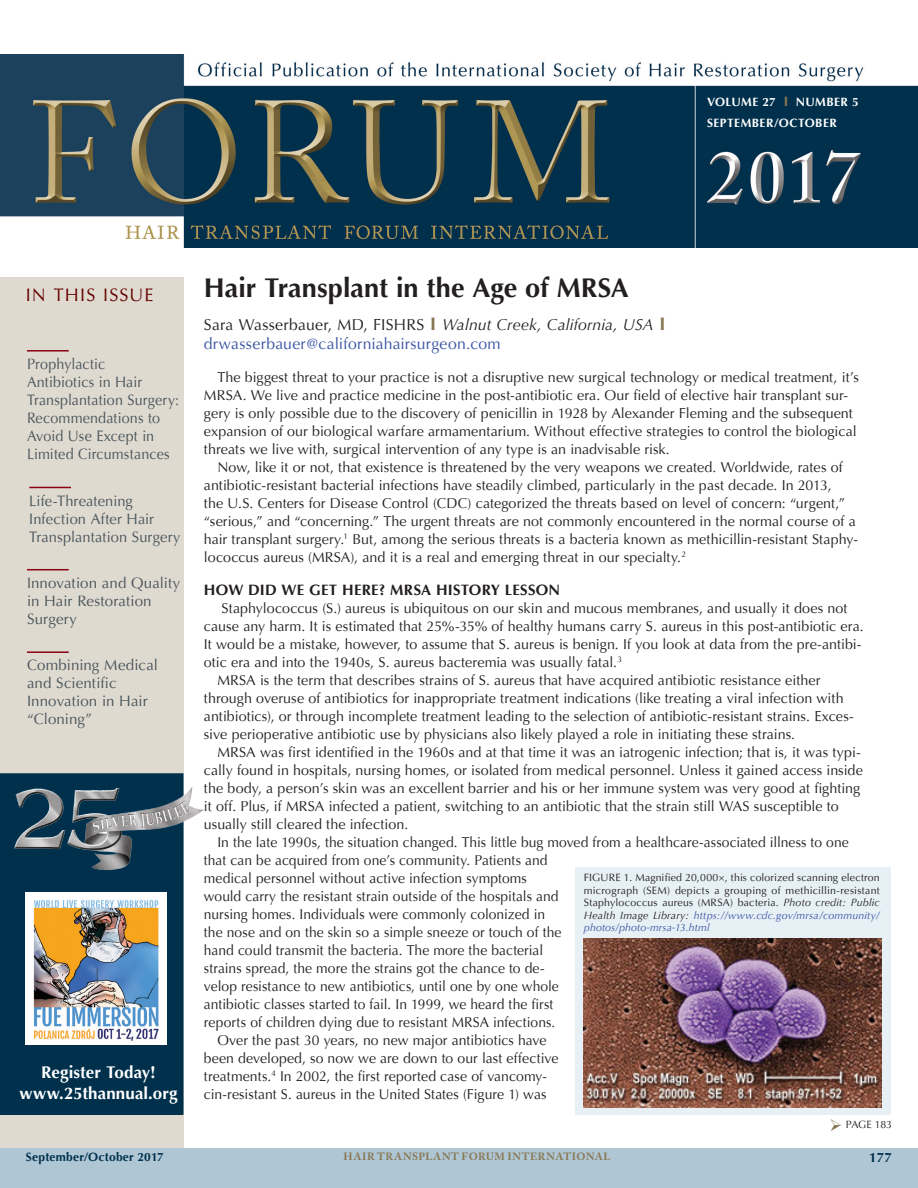
<style>
.page{position:relative;width:918px;height:1188px;background:#fff}
.page>*{position:absolute;margin:0;border:0;box-sizing:border-box;transform-origin:0 0}
.article_headline{font:700 27px "Optima";color:#231f20}
.t1{font:18px "Optima";letter-spacing:.065em;color:#600}
.article_body_text_no{font:700 16.8px "Optima";letter-spacing:.01em;color:#fff}
.article_byline{font:italic 15.75px "Optima";letter-spacing:.01em;color:#231f20}
.article_byline-2{font:15.75px "Optima";letter-spacing:.015em;color:#3853a3}
.IN_THIS_ISSUE_W_RED{font:15px/18px "Optima";letter-spacing:.01em;color:#475359}
.IN_THIS_ISSUE_W_RED-2{font:15px/18px "Optima";letter-spacing:.01em;color:#475359;scale:.95 1}
.IN_THIS_ISSUE_W_RED-3{font:15px/18px "Optima";letter-spacing:.01em;color:#475359;scale:.96 1}
.article_subhead_1{font:700 15px "Optima";letter-spacing:.02em;color:#231f20}
.Body_text_indent{font:14.25px/18px "Optima";letter-spacing:.005em;color:#231f20}
.Small_Disclaimer{font:700 13.5px "Optima";color:#00304c}
.Body_text_indent-2{font:700 12px "Optima";letter-spacing:.02em;color:#00304c}
.t2{font:700 12px "Optima";letter-spacing:.035em;color:#fff}
.article_figure_capti{font:10.5px/12.6px "Optima";letter-spacing:.02em;color:#231f20;text-align:justify}
.Body_text_indent-3{font:700 10.5px "Adobe Caslon Pro";letter-spacing:.06em;color:#887752}
.s1{font-size:13.5px;color:#887752}
.s2{font-style:normal}
.s3{font-weight:700;font-style:normal;font-size:18px;color:#887752}
.s4{font-style:italic}
.s5{font-style:italic;color:#3853a3}
.s6{color:#887752}
</style>
<div class="page">
<img style="left:0;top:54px;width:918px;height:194px">
<div style="left:0;top:278px;width:184px;height:881px;background:#dfdad0"></div>
<div style="left:0;top:1148px;width:918px;height:40px;background:#afc6d5"></div>
<div style="left:0;top:773px;width:184px;height:342px;background:#00304c"></div>
<img style="left:14px;top:786px;width:190px;height:84px">
<hr style="left:27px;top:350px;width:42px;height:2px;background:#8b0114">
<hr style="left:27px;top:569px;width:42px;height:1px;background:#8b0114">
<hr style="left:27px;top:651px;width:42px;height:2px;background:#8b0114">
<img style="left:26px;top:892px;width:141px;height:152px">
<div style="left:576px;top:867px;width:315px;height:248px;background:#e7f0f5"></div>
<img style="left:583px;top:938px;width:298px;height:169px">
<hr style="left:29px;top:487px;width:42px;height:1px;background:#8b0114">
<p class="t2" style="left:707px;top:94px;width:153px">VOLUME 27 <span class="s1">I</span> NUMBER 5</p>
<p class="t2" style="left:707px;top:115px;width:131px">SEPTEMBER/OCTOBER</p>
<p class="t1" style="left:26px;top:284px;width:129px">IN THIS ISSUE</p>
<p class="IN_THIS_ISSUE_W_RED-2" style="left:27px;top:355px;width:162px">Prophylactic<br>Antibiotics in Hair<br>Transplantation Surgery:<br>Recommendations to<br>Avoid Use Except in<br>Limited Circumstances</p>
<p class="IN_THIS_ISSUE_W_RED" style="left:29px;top:492px;width:153px">Life-Threatening<br>Infection After Hair<br>Transplantation Surgery</p>
<p class="IN_THIS_ISSUE_W_RED-3" style="left:27px;top:574px;width:161px">Innovation and Quality in Hair Restoration<br>Surgery</p>
<p class="IN_THIS_ISSUE_W_RED" style="left:27px;top:656px;width:132px">Combining Medical and Scientific<br>Innovation in Hair “Cloning”</p>
<p class="article_body_text_no" style="left:41px;top:1062px;width:116px">Register Today!</p>
<p class="article_body_text_no" style="left:19px;top:1083px;width:160px">www.25thannual.org</p>
<p class="article_headline" style="left:204px;top:271px;width:426px">Hair Transplant in the Age of MRSA</p>
<p class="article_byline" style="left:204px;top:315px;width:463px"><span class="s2">Sara Wasserbauer, MD, FISHRS</span> <span class="s3">I</span> Walnut Creek, California, USA <span class="s3">I</span></p>
<p class="article_byline-2" style="left:204px;top:334px;width:298px">drwasserbauer@californiahairsurgeon.com</p>
<p class="Body_text_indent" style="left:204px;top:369px;width:656px;text-indent:14px">The biggest threat to your practice is not a disruptive new surgical technology or medical treatment, it’s MRSA. We live and practice medicine in the post-antibiotic era. Our field of elective hair transplant sur&shy;gery is only possible due to the discovery of penicillin in 1928 by Alexander Fleming and the subsequent expansion of our biological warfare armamentarium. Without effective strategies to control the biological threats we live with, surgical intervention of any type is an inadvisable risk.</p>
<p class="Body_text_indent" style="left:204px;top:459px;width:656px;text-indent:14px">Now, like it or not, that existence is threatened by the very weapons we created. Worldwide, rates of antibiotic-resistant bacterial infections have steadily climbed, particularly in the past decade. In 2013,<br>the U.S. Centers for Disease Control (CDC) categorized the threats based on level of concern: “urgent,” “serious,” and “concerning.” The urgent threats are not commonly encountered in the normal course of a hair transplant surgery.<sup>1</sup> But, among the serious threats is a bacteria known as methicillin-resistant Staphy&shy;lococcus aureus (MRSA), and it is a real and emerging threat in our specialty.<sup>2</sup></p>
<p class="article_subhead_1" style="left:204px;top:581px;width:358px">HOW DID WE GET HERE? MRSA HISTORY LESSON</p>
<p class="Body_text_indent" style="left:204px;top:600px;width:661px;text-indent:18px">Staphylococcus (S.) aureus is ubiquitous on our skin and mucous membranes, and usually it does not cause any harm. It is estimated that 25%-35% of healthy humans carry S. aureus in this post-antibiotic era.<br>It would be a mistake, however, to assume that S. aureus is benign. If you look at data from the pre-antibi&shy;otic era and into the 1940s, S. aureus bacteremia was usually fatal.<sup>3</sup></p>
<p class="Body_text_indent" style="left:204px;top:672px;width:651px;text-indent:14px">MRSA is the term that describes strains of S. aureus that have acquired antibiotic resistance either through overuse of antibiotics for inappropriate treatment indications (like treating a viral infection with antibiotics), or through incomplete treatment leading to the selection of antibiotic-resistant strains. Exces&shy;sive perioperative antibiotic use by physicians also likely played a role in initiating these strains.</p>
<p class="Body_text_indent" style="left:204px;top:744px;width:660px;text-indent:14px">MRSA was first identified in the 1960s and at that time it was an iatrogenic infection; that is, it was typi&shy;cally found in hospitals, nursing homes, or isolated from medical personnel. Unless it gained access inside the body, a person’s skin was an excellent barrier and his or her immune system was very good at fighting it off. Plus, if MRSA infected a patient, switching to an antibiotic that the strain still WAS susceptible to usually still cleared the infection.</p>
<p class="Body_text_indent" style="left:204px;top:834px;width:646px;text-indent:14px">In the late 1990s, the situation changed. This little bug moved from a healthcare-associated illness to one that can be acquired from one’s community. Patients and<br>medical personnel without active infection symptoms<br>would carry the resistant strain outside of the hospitals and<br>nursing homes. Individuals were commonly colonized in<br>the nose and on the skin so a simple sneeze or touch of the<br>hand could transmit the bacteria. The more the bacterial<br>strains spread, the more the strains got the chance to de-<br>velop resistance to new antibiotics, until one by one whole<br>antibiotic classes started to fail. In 1999, we heard the first<br>reports of children dying due to resistant MRSA infections.</p>
<p class="Body_text_indent" style="left:204px;top:1032px;width:356px;text-indent:14px">Over the past 30 years, no new major antibiotics have been developed, so now we are down to our last effective treatments.<sup>4</sup> In 2002, the first reported case of vancomy&shy;cin-resistant S. aureus in the United States (Figure 1) was</p>
<p class="article_figure_capti" style="left:584px;top:871px;width:297px">FIGURE 1. Magnified 20,000×, this colorized scanning electron micrograph (SEM) depicts a grouping of methicillin-resistant Staphylococcus aureus (MRSA) bacteria. <span class="s4">Photo credit: Public Health Image Library:</span> <span class="s5">https://www.cdc.gov/mrsa/community/ photos/photo-mrsa-13.html</span></p>
<p class="article_figure_capti" style="left:830px;top:1118px;width:64px"><span class="s6">➢</span> PAGE 183</p>
<p class="Body_text_indent-2" style="left:66px;top:1149px;width:139px">S ptember/October 2017</p>
<p class="Body_text_indent-3" style="left:348px;top:1150px;width:268px">HAIR TRANSPLANT FORUM INTERNATIONAL</p>
<p class="Body_text_indent-2" style="left:26px;top:1149px;width:139px">September/October 2017</p>
<p class="Body_text_indent-3" style="left:344px;top:1150px;width:268px">HAIR TRANSPLANT FORUM INTERNATIONAL</p>
<p class="Small_Disclaimer" style="left:869px;top:1149px;width:24px">177</p>
</div>
